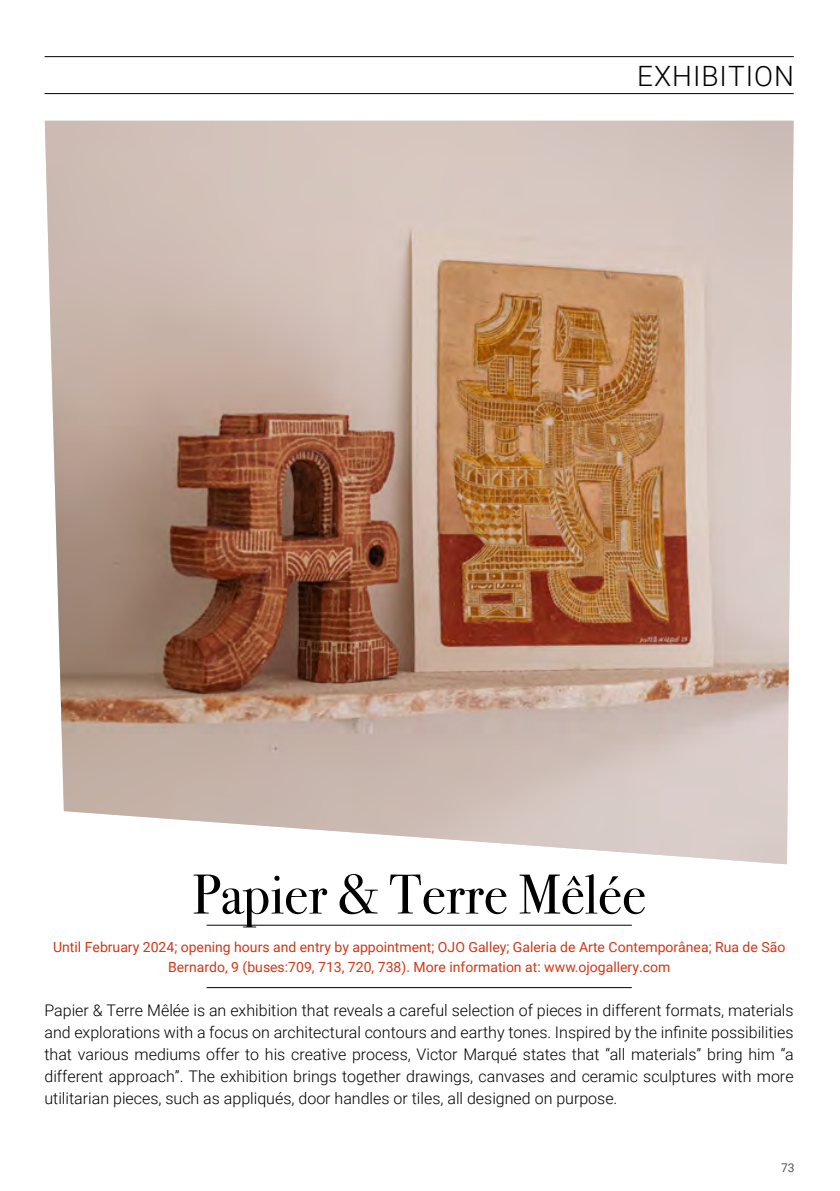
<style>
.page{position:relative;width:840px;height:1191px;background:#fff}
.page>*{position:absolute;margin:0;border:0;box-sizing:border-box;transform-origin:0 0}
.t1{font:56px "Bodoni Svty Two ITCTT";color:#000}
.t2{font:300 28px "Roboto";letter-spacing:.035em;color:#000}
.t3{font:300 16px/22px "Roboto";color:#000;text-align:justify}
.t4{font:14px/20px "Roboto";color:#cf3717;text-align:center}
.t5{font:12px "Roboto";color:#575756}
</style>
<div class="page">
<hr style="left:206px;top:925px;width:425px;height:1px;background:#000">
<hr style="left:206px;top:987px;width:425px;height:1px;background:#000">
<img style="left:45px;top:121px;width:748px;height:743px">
<hr style="left:45px;top:56px;width:748px;height:1px;background:#000">
<hr style="left:45px;top:93px;width:748px;height:1px;background:#000">
<h2 class="t2" style="left:636px;top:56px;width:158px">EXHIBITION</h2>
<h1 class="t1" style="left:192px;top:848px;width:455px">Papier &amp; Terre Mêlée</h1>
<p class="t4" style="left:53px;top:936px;width:733px">Until February 2024; opening hours and entry by appointment; OJO Galley; Galeria de Arte Contemporânea; Rua de São<br>Bernardo, 9 (buses:709, 713, 720, 738). More information at: www.ojogallery.com</p>
<p class="t3" style="left:44px;top:999px;width:750px">Papier &amp; Terre Mêlée is an exhibition that reveals a careful selection of pieces in different formats, materials and explorations with a focus on architectural contours and earthy tones. Inspired by the infinite possibilities that various mediums offer to his creative process, Victor Marqué states that “all materials” bring him “a different approach”. The exhibition brings together drawings, canvases and ceramic sculptures with more utilitarian pieces, such as appliqués, door handles or tiles, all designed on purpose.</p>
<p class="t5" style="left:780px;top:1159px;width:15px">73</p>
</div>
